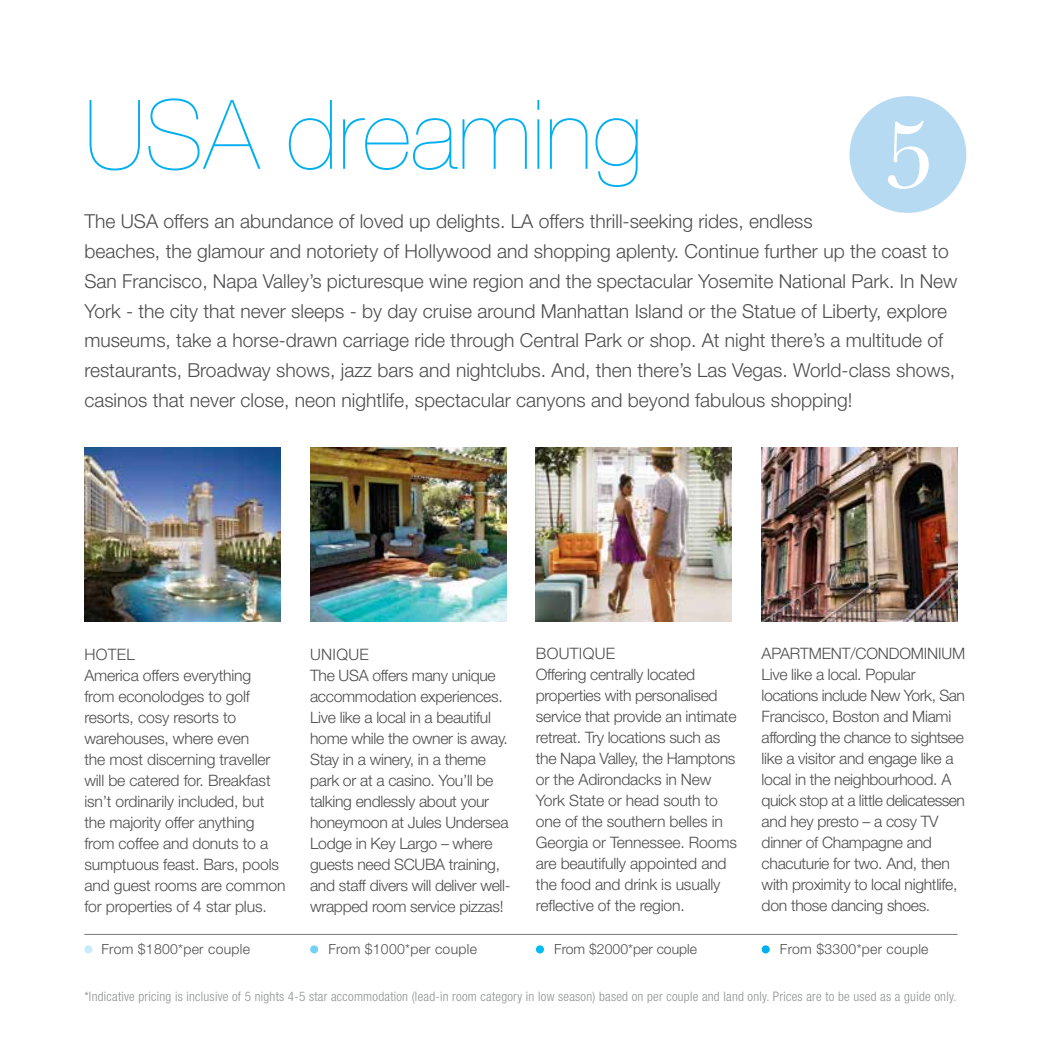
<style>
.page{position:relative;width:1042px;height:1042px;background:#fff}
.page>*{position:absolute;margin:0;border:0;box-sizing:border-box;transform-origin:0 0}
.t1{font:200 96.25px "Helvetica Neue LT Std";color:#00afef}
.t2{font:95.9px "Baskerville BT";color:#fff}
.t3{font:300 19.25px/29.8px "Helvetica Neue LT Std";color:#4d4d4f}
.t4{font:300 15.75px/21px "Helvetica Neue LT Std";letter-spacing:-.02em;color:#4d4d4f}
.t5{font:300 14px "Helvetica Neue LT Std";letter-spacing:.02em;color:#4d4d4f}
.t6{font:300 14px "Helvetica Neue LT Std";color:#4d4d4f}
.t7{font:300 condensed 13.12px "Helvetica Neue LT Std";letter-spacing:.02em;color:#8e9090}
</style>
<div class="page">
<div style="left:310px;top:945px;width:8px;height:8px;background:#72d1f6;border-radius:50%"></div>
<img style="left:761px;top:447px;width:196px;height:174px">
<img style="left:536px;top:447px;width:196px;height:174px">
<img style="left:310px;top:447px;width:196px;height:174px">
<img style="left:84px;top:447px;width:196px;height:174px">
<hr style="left:84px;top:934px;width:873px;height:1px;background:#77787b">
<div style="left:84px;top:945px;width:8px;height:8px;background:#c8ebfb;border-radius:50%"></div>
<div style="left:536px;top:945px;width:8px;height:8px;background:#00bef3;border-radius:50%"></div>
<div style="left:761px;top:945px;width:9px;height:8px;background:#00afef;border-radius:50%"></div>
<div style="left:849px;top:96px;width:117px;height:117px;background:#b6daf2;border-radius:50%"></div>
<h1 class="t1" style="left:84px;top:79px;width:560px">USA dreaming</h1>
<p class="t3" style="left:84px;top:206px;width:874px">The USA offers an abundance of loved up delights. LA offers thrill-seeking rides, endless<br>beaches, the glamour and notoriety of Hollywood and shopping aplenty. Continue further up the coast to San Francisco, Napa Valley’s picturesque wine region and the spectacular Yosemite National Park. In New York - the city that never sleeps - by day cruise around Manhattan Island or the Statue of Liberty, explore museums, take a horse-drawn carriage ride through Central Park or shop. At night there’s a multitude of restaurants, Broadway shows, jazz bars and nightclubs. And, then there’s Las Vegas. World-class shows, casinos that never close, neon nightlife, spectacular canyons and beyond fabulous shopping!</p>
<h2 class="t2" style="left:883px;top:96px;width:54px">5</h2>
<p class="t4" style="left:84px;top:643px;width:203px">HOTEL<br>America offers everything<br>from econolodges to golf resorts, cosy resorts to warehouses, where even<br>the most discerning traveller will be catered for. Breakfast isn’t ordinarily included, but the majority offer anything from coffee and donuts to a sumptuous feast. Bars, pools and guest rooms are common for properties of 4 star plus.</p>
<p class="t4" style="left:310px;top:643px;width:202px">UNIQUE<br>The USA offers many unique accommodation experiences.<br>Live like a local in a beautiful home while the owner is away.<br>Stay in a winery, in a theme park or at a casino. You’ll be talking endlessly about your honeymoon at Jules Undersea<br>Lodge in Key Largo – where guests need SCUBA training, and staff divers will deliver well&shy;wrapped room service pizzas!</p>
<p class="t4" style="left:536px;top:643px;width:203px">BOUTIQUE<br>Offering centrally located properties with personalised service that provide an intimate retreat. Try locations such as the Napa Valley, the Hamptons or the Adirondacks in New<br>York State or head south to one of the southern belles in<br>Georgia or Tennessee. Rooms are beautifully appointed and the food and drink is usually reflective of the region.</p>
<p class="t4" style="left:761px;top:643px;width:205px">APARTMENT/CONDOMINIUM<br>Live like a local. Popular locations include New York, San<br>Francisco, Boston and Miami affording the chance to sightsee like a visitor and engage like a local in the neighbourhood. A quick stop at a little delicatessen and hey presto – a cosy TV dinner of Champagne and chacuturie for two. And, then with proximity to local nightlife, don those dancing shoes.</p>
<p class="t5" style="left:101px;top:941px;width:150px">From $1800*per couple</p>
<p class="t5" style="left:328px;top:941px;width:150px">From $1000*per couple</p>
<p class="t6" style="left:554px;top:941px;width:144px">From $2000*per couple</p>
<p class="t5" style="left:780px;top:941px;width:150px">From $3300*per couple</p>
<p class="t7" style="left:84px;top:989px;width:873px">*Indicative pricing is inclusive of 5 nights 4-5 star accommodation (lead-in room category in low season) based on per couple and land only. Prices are to be used as a guide only.</p>
</div>
